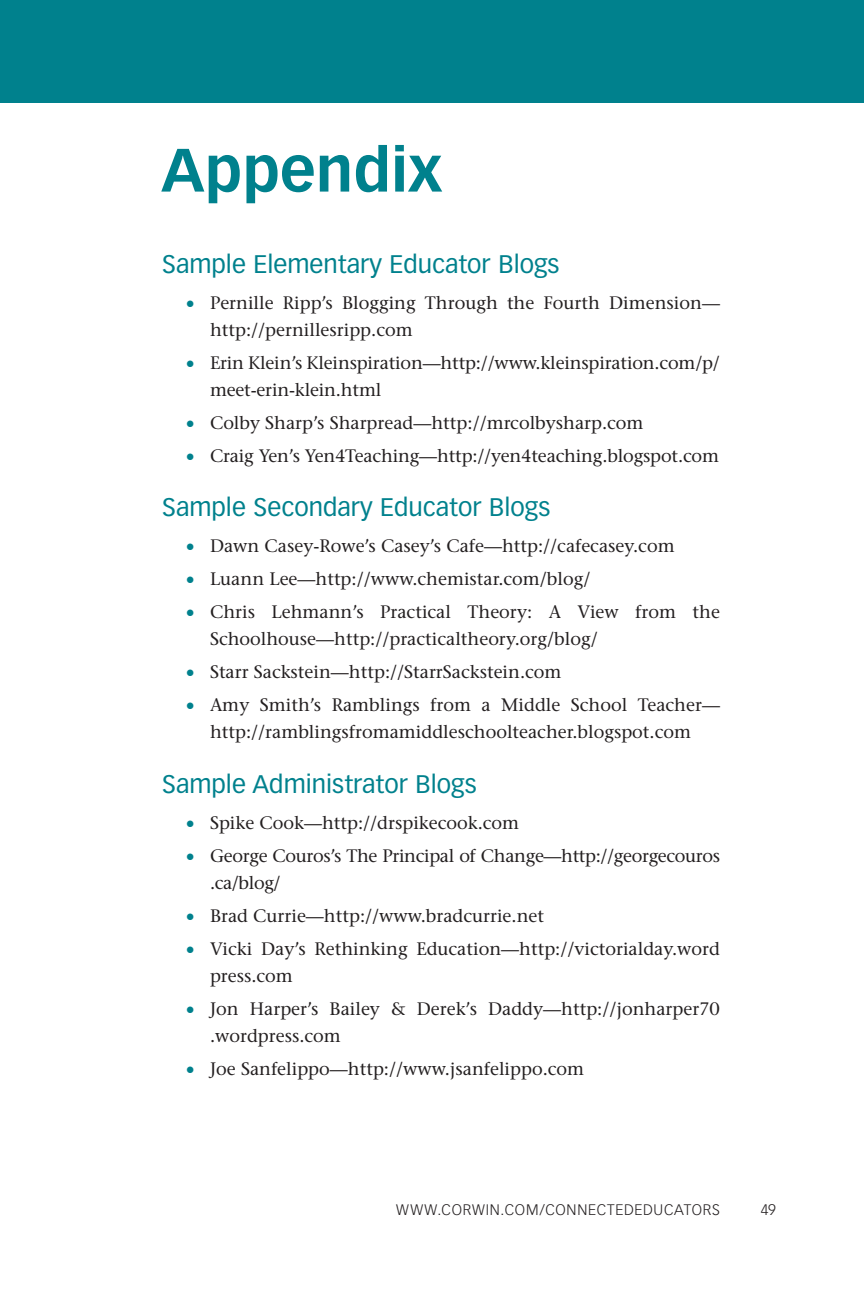
<style>
.page{position:relative;width:864px;height:1296px;background:#fff}
.page>*{position:absolute;margin:0;border:0;box-sizing:border-box;transform-origin:0 0}
.FB_BM{font:700 60px "Vectora LH";color:#00818d}
.t1{font:25px "Vectora LH";color:#00818d}
.t2{font:500 18px/27px "Stone Serif Std";color:#231f20}
.t3{font:500 18px/27px "Stone Serif Std";letter-spacing:-.02em;color:#231f20}
.folio_right{font:300 15px "Vectora LH";letter-spacing:.05em;color:#231f20}
.folio{font:300 15px "Vectora LH";color:#231f20}
.s1{color:#00818d}
</style>
<div class="page">
<div style="left:0;top:0;width:864px;height:102px;background:#00818d"></div>
<p class="FB_BM" style="left:161px;top:134px;width:283px">Appendix</p>
<h2 class="t1" style="left:162px;top:249px;width:399px">Sample Elementary Educator Blogs</h2>
<p class="t2" style="left:210px;top:289px;width:512px;text-indent:-24px"><span class="s1">•</span> Pernille Ripp’s Blogging Through the Fourth Dimension— http://pernillesripp.com</p>
<p class="t2" style="left:210px;top:349px;width:511px;text-indent:-24px"><span class="s1">•</span> Erin Klein’s Kleinspiration—http://www.kleinspiration.com/p/ meet-erin-klein.html</p>
<p class="t2" style="left:186px;top:409px;width:459px"><span class="s1">•</span> Colby Sharp’s Sharpread—http://mrcolbysharp.com</p>
<p class="t2" style="left:186px;top:442px;width:535px"><span class="s1">•</span> Craig Yen’s Yen4Teaching—http://yen4teaching.blogspot.com</p>
<h2 class="t1" style="left:162px;top:493px;width:390px">Sample Secondary Educator Blogs</h2>
<p class="t2" style="left:186px;top:532px;width:490px"><span class="s1">•</span> Dawn Casey-Rowe’s Casey’s Cafe—http://cafecasey.com</p>
<p class="t2" style="left:186px;top:565px;width:406px"><span class="s1">•</span> Luann Lee—http://www.chemistar.com/blog/</p>
<p class="t2" style="left:210px;top:598px;width:511px;text-indent:-24px"><span class="s1">•</span> Chris Lehmann’s Practical Theory: A View from the<br>Schoolhouse—http://practicaltheory.org/blog/</p>
<p class="t2" style="left:186px;top:658px;width:377px"><span class="s1">•</span> Starr Sackstein—http://StarrSackstein.com</p>
<p class="t2" style="left:186px;top:691px;width:536px;text-align:center"><span class="s1">•</span> Amy Smith’s Ramblings from a Middle School Teacher— http://ramblingsfromamiddleschoolteacher.blogspot.com</p>
<h2 class="t1" style="left:162px;top:769px;width:316px">Sample Administrator Blogs</h2>
<p class="t2" style="left:186px;top:809px;width:335px"><span class="s1">•</span> Spike Cook—http://drspikecook.com</p>
<p class="t3" style="left:210px;top:842px;width:512px;text-indent:-24px"><span class="s1">•</span> George Couros’s The Principal of Change—http://georgecouros .ca/blog/</p>
<p class="t2" style="left:186px;top:902px;width:360px"><span class="s1">•</span> Brad Currie—http://www.bradcurrie.net</p>
<p class="t2" style="left:210px;top:935px;width:512px;text-indent:-24px"><span class="s1">•</span> Vicki Day’s Rethinking Education—http://victorialday.word press.com</p>
<p class="t2" style="left:210px;top:995px;width:511px;text-indent:-24px"><span class="s1">•</span> Jon Harper’s Bailey &amp; Derek’s Daddy—http://jonharper70 .wordpress.com</p>
<p class="t2" style="left:186px;top:1055px;width:400px"><span class="s1">•</span> Joe Sanfelippo—http://www.jsanfelippo.com</p>
<p class="folio_right" style="left:396px;top:1201px;width:325px">WWW.CORWIN.COM/CONNECTEDEDUCATORS</p>
<p class="folio" style="left:761px;top:1201px;width:17px">49</p>
</div>
